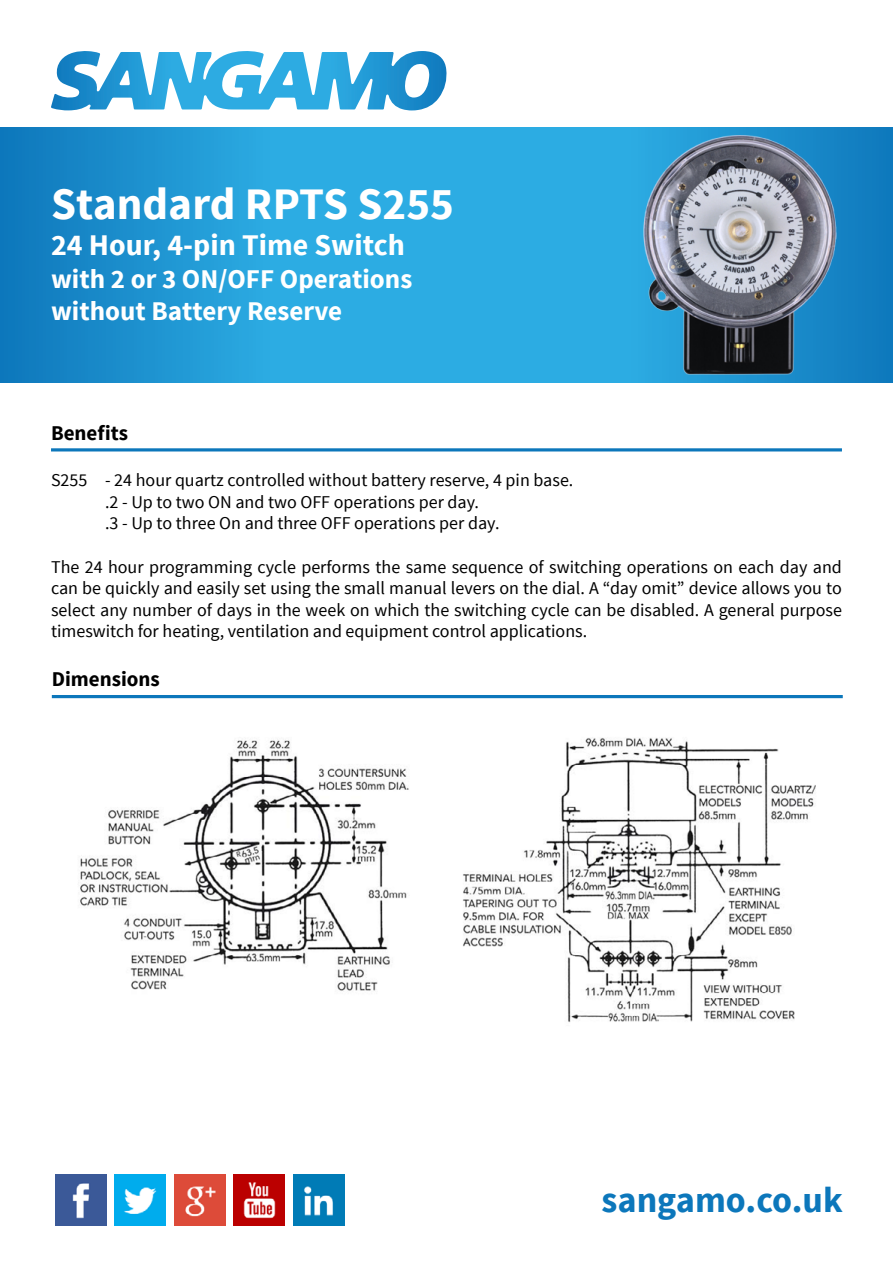
<style>
.page{position:relative;width:893px;height:1263px;background:#fff}
.page>*{position:absolute;margin:0;border:0;box-sizing:border-box;transform-origin:0 0}
.t1{font:700 45px "Source Sans Pro";color:#fff}
.t2{font:700 36px "Source Sans Pro";color:#0c77bb}
.t3{font:700 30px "Source Sans Pro";color:#fff}
.t4{font:700 27px/32.4px "Source Sans Pro";color:#fff}
.t5{font:700 21px "Source Sans Pro";color:#000}
.t6{font:18px/21.6px "Source Sans Pro";color:#000}
</style>
<div class="page">
<svg style="left:74px;top:51px;width:347px;height:47px"></svg>
<svg style="left:0;top:128px;width:893px;height:255px;background:#239dd8"></svg>
<img style="left:639px;top:130px;width:202px;height:251px">
<hr style="left:51px;top:448px;width:791px;height:3px;background:#0c77bb">
<hr style="left:52px;top:695px;width:791px;height:3px;background:#0c77bb">
<img style="left:55px;top:1174px;width:51px;height:51px">
<img style="left:115px;top:1174px;width:51px;height:51px">
<img style="left:174px;top:1174px;width:51px;height:51px">
<img style="left:293px;top:1174px;width:51px;height:51px">
<img style="left:234px;top:1174px;width:51px;height:51px">
<img style="left:80px;top:738px;width:736px;height:285px">
<h1 class="t1" style="left:51px;top:175px;width:404px">Standard RPTS S255</h1>
<h3 class="t3" style="left:51px;top:226px;width:356px">24 Hour, 4-pin Time Switch</h3>
<h3 class="t4" style="left:51px;top:263px;width:363px">with 2 or 3 ON/OFF Operations without Battery Reserve</h3>
<p class="t5" style="left:51px;top:419px;width:79px">Benefits</p>
<p class="t6" style="left:105px;top:470px;width:470px;text-indent:-54px">S255 - 24 hour quartz controlled without battery reserve, 4 pin base. .2 - Up to two ON and two OFF operations per day.<br>.3 - Up to three On and three OFF operations per day.</p>
<p class="t6" style="left:51px;top:556px;width:792px;text-align:justify">The 24 hour programming cycle performs the same sequence of switching operations on each day and can be quickly and easily set using the small manual levers on the dial. A “day omit” device allows you to select any number of days in the week on which the switching cycle can be disabled. A general purpose timeswitch for heating, ventilation and equipment control applications.</p>
<p class="t5" style="left:52px;top:666px;width:110px">Dimensions</p>
<h2 class="t2" style="left:602px;top:1177px;width:243px">sangamo.co.uk</h2>
</div>
